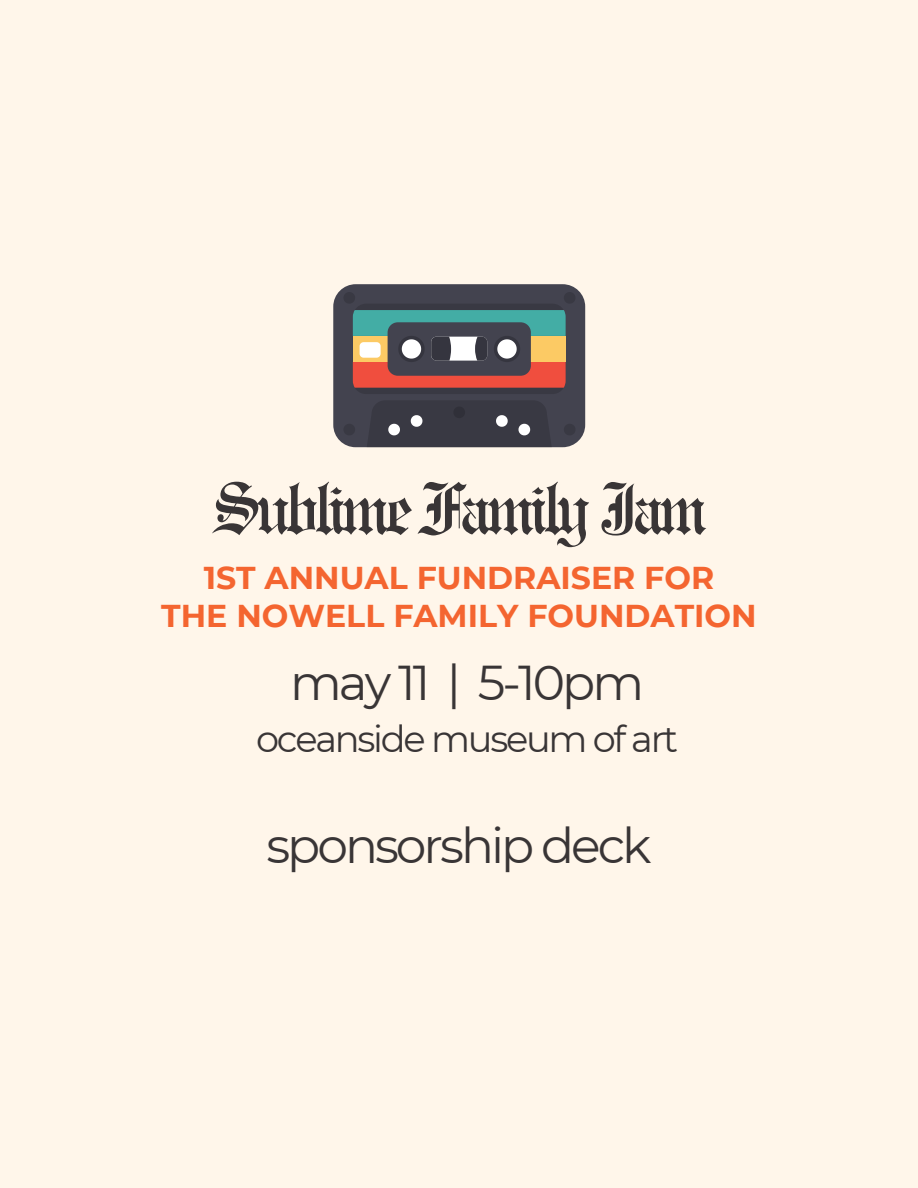
<style>
.page{position:relative;width:918px;height:1188px;background:#fff6ea}
.page>*{position:absolute;margin:0;border:0;box-sizing:border-box;transform-origin:0 0}
.t1{font:73.2px "Engravers Old English BT";letter-spacing:-.06em;color:#393536}
.t2{font:48.75px "Montserrat";letter-spacing:-.06em;color:#393536}
.t3{font:36.75px "Montserrat";letter-spacing:-.06em;color:#393536}
.t4{font:700 31.5px "Montserrat";color:#f46530}
</style>
<div class="page">
<div style="left:333px;top:284px;width:252px;height:163px;background:#43434f;border-radius:22px"></div>
<svg style="left:344px;top:424px;width:11px;height:11px"></svg>
<svg style="left:564px;top:424px;width:11px;height:11px"></svg>
<svg style="left:367px;top:401px;width:184px;height:46px"></svg>
<svg style="left:344px;top:292px;width:231px;height:102px"></svg>
<div style="left:360px;top:342px;width:21px;height:16px;background:#fff;border-radius:4px"></div>
<h1 class="t1" style="left:211px;top:466px;width:497px">Sublime Family Jam</h1>
<p class="t4" style="left:204px;top:559px;width:512px">1ST ANNUAL FUNDRAISER FOR</p>
<p class="t4" style="left:161px;top:596px;width:597px">THE NOWELL FAMILY FOUNDATION</p>
<h2 class="t2" style="left:290px;top:652px;width:355px">may 11 | 5-10pm</h2>
<h3 class="t3" style="left:256px;top:717px;width:424px">oceanside museum of art</h3>
<p class="t2" style="left:266px;top:816px;width:387px">sponsorship deck</p>
</div>
